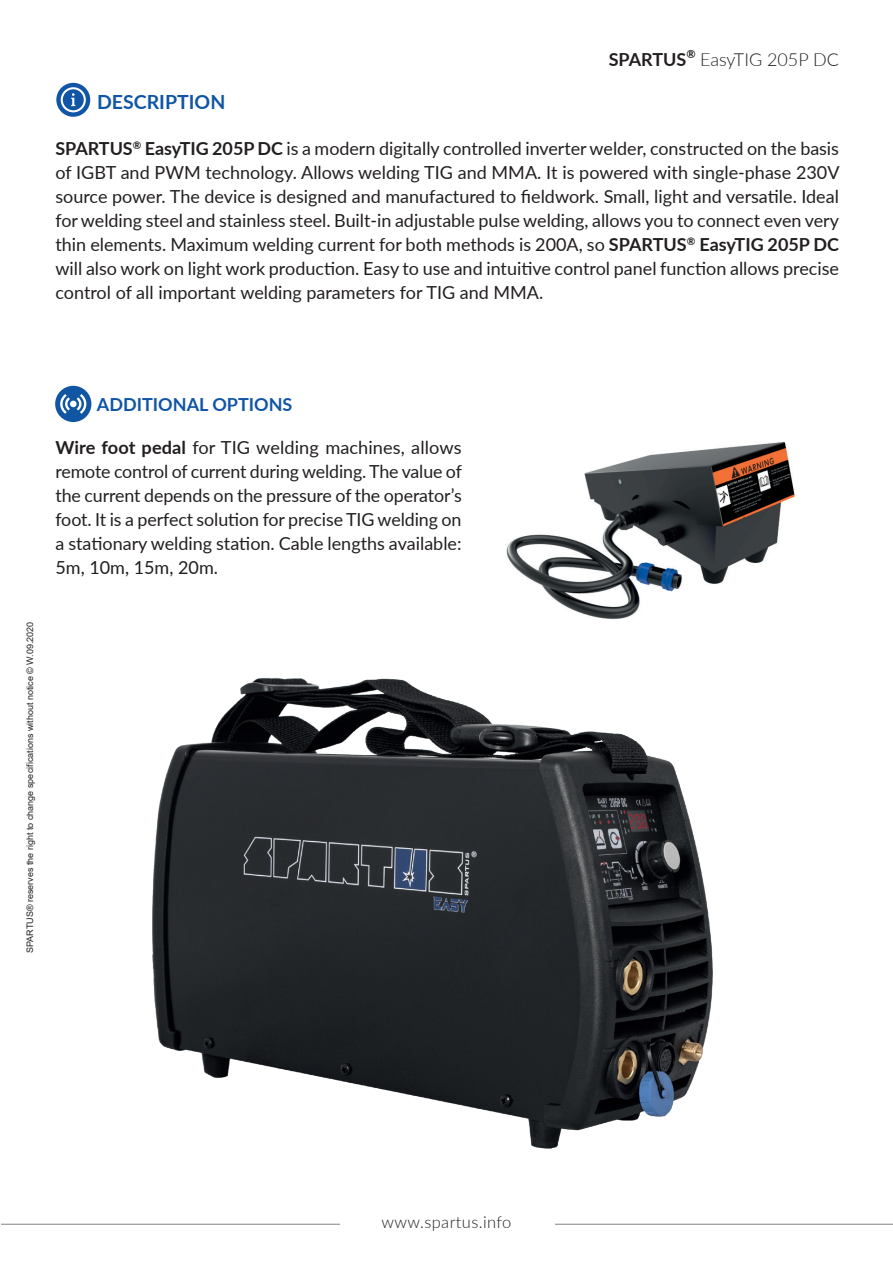
<style>
.page{position:relative;width:893px;height:1263px;background:#fff}
.page>*{position:absolute;margin:0;border:0;box-sizing:border-box;transform-origin:0 0}
.t1{font:700 19.5px "Lato";color:#1055a6}
.t2{font:18px/24px "Lato";color:#231f20;text-align:justify}
.t3{font:700 18px "Lato";color:#1055a6}
.t4{font:300 18px "Lato";color:#231f20}
.t5{font:700 18px "Lato";color:#231f20}
.t6{font:300 16.5px "Lato";letter-spacing:.025em;color:#231f20}
.t7{font:700 11.25px "Lato";color:#231f20}
.t8{font:9px "Arial";color:#231f20}
.s1{font-weight:700}
</style>
<div class="page">
<img style="left:152px;top:678px;width:561px;height:471px">
<svg style="left:55px;top:386px;width:36px;height:36px"></svg>
<img style="left:506px;top:442px;width:289px;height:178px">
<svg style="left:56px;top:83px;width:34px;height:34px"></svg>
<hr style="left:1px;top:1224px;width:339px;height:1px;background:#808285">
<hr style="left:555px;top:1224px;width:338px;height:1px;background:#808285">
<p class="t1" style="left:97px;top:88px;width:130px">DESCRIPTION</p>
<p class="t5" style="left:609px;top:46px;width:79px">SPARTUS</p>
<p class="t7" style="left:686px;top:45px;width:11px">®</p>
<p class="t4" style="left:700px;top:47px;width:140px">EasyTIG 205P DC</p>
<p class="t2" style="left:55px;top:136px;width:786px"><span class="s1">SPARTUS</span><sup>®</sup> <span class="s1">EasyTIG 205P DC</span> is a modern digitally controlled inverter welder, constructed on the basis of IGBT and PWM technology. Allows welding TIG and MMA. It is powered with single-phase 230V source power. The device is designed and manufactured to fieldwork. Small, light and versatile. Ideal for welding steel and stainless steel. Built-in adjustable pulse welding, allows you to connect even very thin elements. Maximum welding current for both methods is 200A, so <span class="s1">SPARTUS</span><sup>®</sup> <span class="s1">EasyTIG 205P DC </span>will also work on light work production. Easy to use and intuitive control panel function allows precise control of all important welding parameters for TIG and MMA.</p>
<p class="t8" style="left:24px;top:953px;width:333px;rotate:-90deg">SPARTUS® reserves the right to change specifications without notice © W.09.2020</p>
<p class="t3" style="left:97px;top:391px;width:197px">ADDITIONAL OPTIONS</p>
<p class="t2" style="left:55px;top:434px;width:408px"><span class="s1">Wire foot pedal</span> for TIG welding machines, allows remote control of current during welding. The value of the current depends on the pressure of the operator’s foot. It is a perfect solution for precise TIG welding on a stationary welding station. Cable lengths available:<br>5m, 10m, 15m, 20m.</p>
<p class="t6" style="left:381px;top:1210px;width:132px">www.spartus.info</p>
</div>
